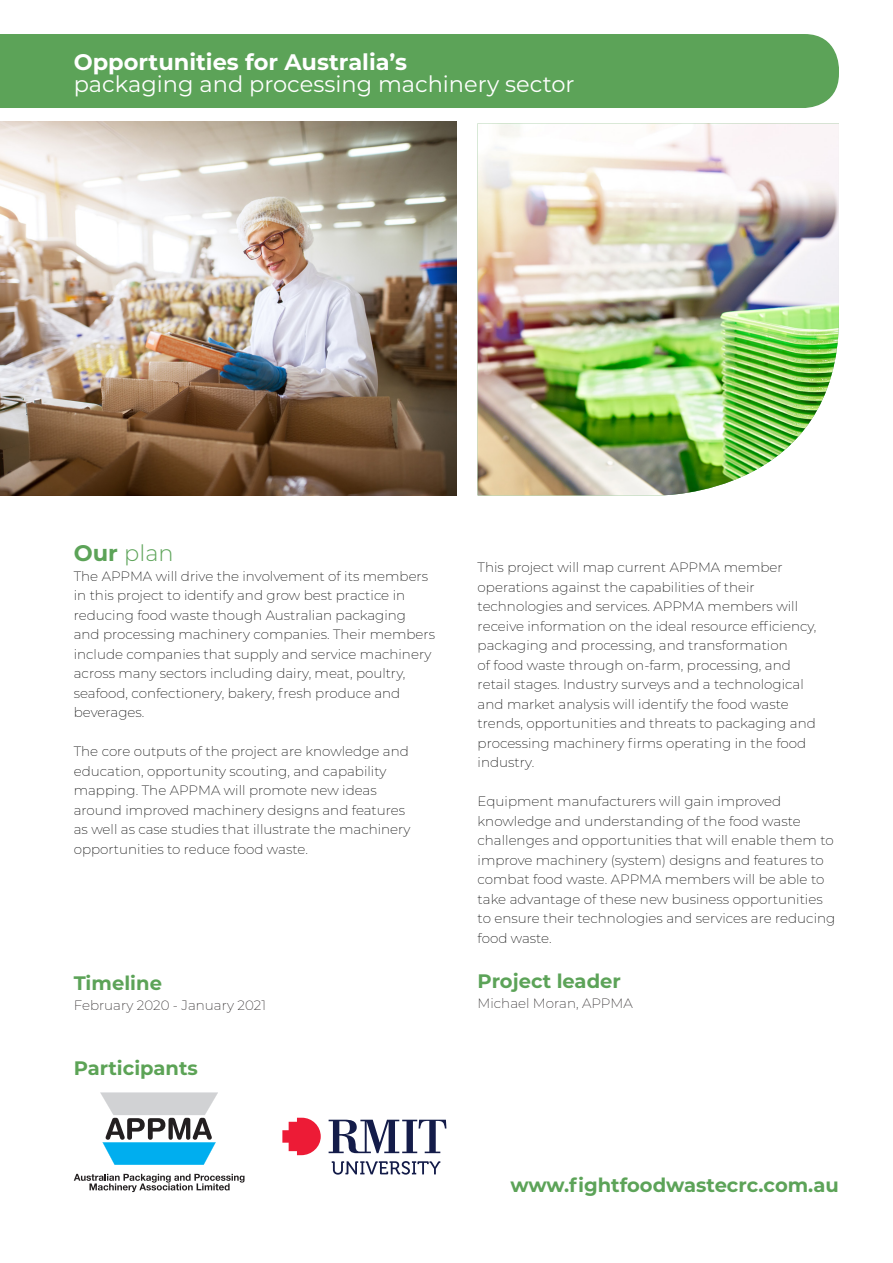
<style>
.page{position:relative;width:893px;height:1263px;background:#fff}
.page>*{position:absolute;margin:0;border:0;box-sizing:border-box;transform-origin:0 0}
.t1{font:22.5px "Montserrat";color:#fff}
.t2{font:700 22.5px "Montserrat";color:#fff}
.t3{font:300 22.5px "Montserrat";color:#5ca358}
.t4{font:700 19.5px "Montserrat";color:#5ca358}
.t5{font:700 19.5px "Montserrat";color:#5ca356}
.t6{font:200 13.5px/19.5px "Montserrat";color:#000}
.t7{font:200 13.5px "Montserrat";color:#231f20}
.s1{font-weight:700}
</style>
<div class="page">
<div style="left:0;top:34px;width:839px;height:74px;background:#5ca358"></div>
<img style="left:478px;top:123px;width:361px;height:372px">
<svg style="left:282px;top:1118px;width:39px;height:37px"></svg>
<svg style="left:329px;top:1120px;width:117px;height:33px"></svg>
<svg style="left:332px;top:1161px;width:108px;height:13px"></svg>
<img style="left:0;top:122px;width:456px;height:373px">
<svg style="left:100px;top:1092px;width:118px;height:73px"></svg>
<svg style="left:74px;top:1174px;width:170px;height:18px"></svg>
<p class="t2" style="left:74px;top:46px;width:335px">Opportunities for Australia’s</p>
<p class="t1" style="left:74px;top:68px;width:502px">packaging and processing machinery sector</p>
<p class="t3" style="left:74px;top:538px;width:101px"><span class="s1">Our</span> plan</p>
<p class="t6" style="left:74px;top:566px;width:363px">The APPMA will drive the involvement of its members in this project to identify and grow best practice in reducing food waste though Australian packaging and processing machinery companies. Their members include companies that supply and service machinery across many sectors including dairy, meat, poultry, seafood, confectionery, bakery, fresh produce and beverages.</p>
<p class="t6" style="left:74px;top:741px;width:338px">The core outputs of the project are knowledge and education, opportunity scouting, and capability mapping. The APPMA will promote new ideas around improved machinery designs and features as well as case studies that illustrate the machinery opportunities to reduce food waste.</p>
<p class="t4" style="left:74px;top:969px;width:90px">Timeline</p>
<p class="t7" style="left:74px;top:996px;width:194px">February 2020 - January 2021</p>
<p class="t5" style="left:74px;top:1054px;width:126px">Participants</p>
<p class="t6" style="left:478px;top:557px;width:340px">This project will map current APPMA member operations against the capabilities of their technologies and services. APPMA members will receive information on the ideal resource efficiency, packaging and processing, and transformation<br>of food waste through on-farm, processing, and retail stages. Industry surveys and a technological and market analysis will identify the food waste trends, opportunities and threats to packaging and processing machinery firms operating in the food industry.</p>
<p class="t6" style="left:478px;top:791px;width:359px">Equipment manufacturers will gain improved knowledge and understanding of the food waste challenges and opportunities that will enable them to improve machinery (system) designs and features to combat food waste. APPMA members will be able to take advantage of these new business opportunities to ensure their technologies and services are reducing food waste.</p>
<p class="t4" style="left:478px;top:967px;width:145px">Project leader</p>
<p class="t7" style="left:478px;top:994px;width:157px">Michael Moran, APPMA</p>
<p class="t4" style="left:510px;top:1171px;width:330px">www.fightfoodwastecrc.com.au</p>
</div>
